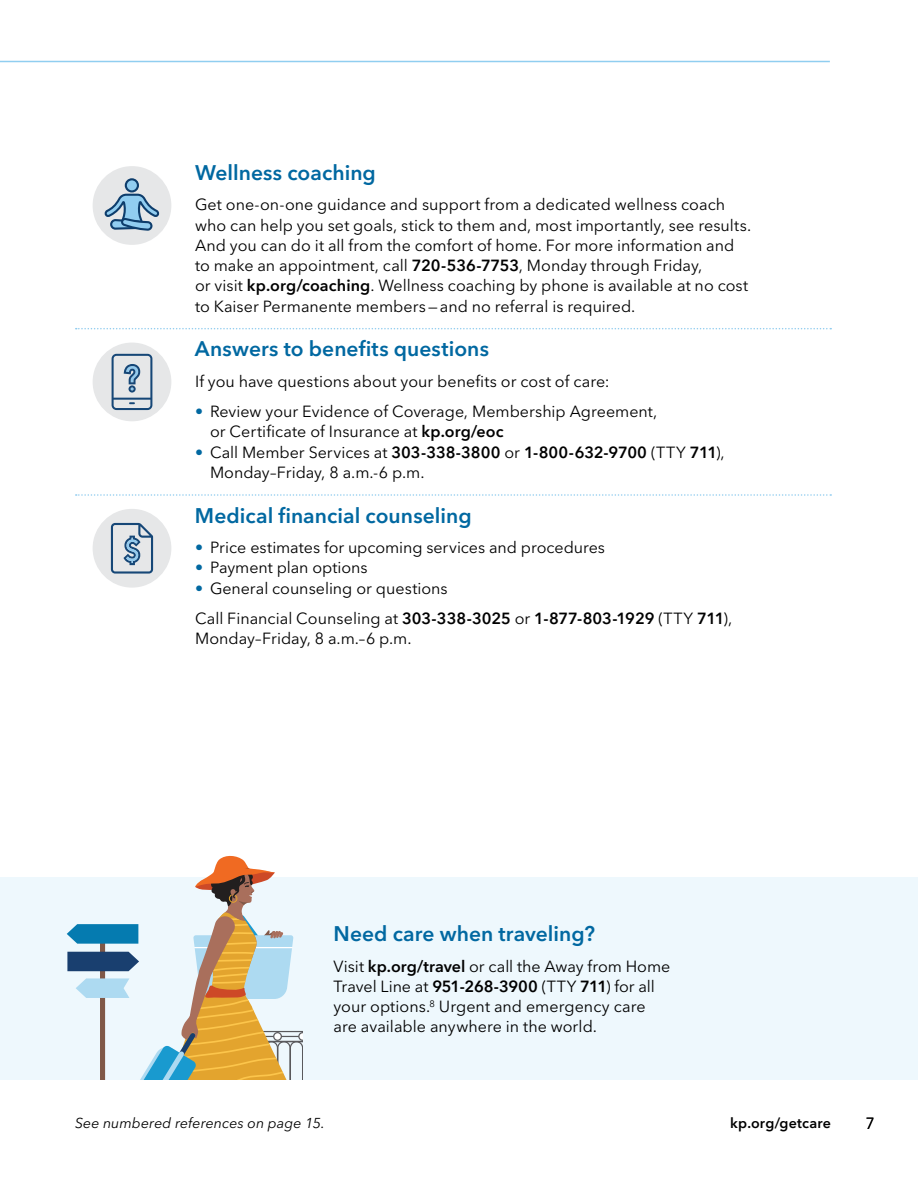
<style>
.page{position:relative;width:918px;height:1188px;background:#fff}
.page>*{position:absolute;margin:0;border:0;box-sizing:border-box;transform-origin:0 0}
.h3_OE2022{font:600 21px "Avenir Next LT Pro";letter-spacing:.005em;color:#0168a1}
.MRG_body{font:16.05px/20.2px "Avenir Next LT Pro";color:#000}
.h4_OE2022{font:16.05px/20.2px "Avenir Next LT Pro";color:#000}
.OE21_map_address{font:italic 14.25px "Avenir Next LT Pro";letter-spacing:.005em;color:#000}
.t1{font:600 14.25px "Avenir Next LT Pro";letter-spacing:.015em;color:#000}
.s1{font-weight:600}
.s2{color:#0168a1}
</style>
<div class="page">
<svg style="left:76px;top:328px;width:755px;height:1px"></svg>
<svg style="left:76px;top:494px;width:755px;height:2px"></svg>
<div style="left:93px;top:166px;width:78px;height:79px;background:#e6e7e8;border-radius:50%"></div>
<div style="left:126px;top:179px;width:12px;height:12px;background:#91cdf0;border-radius:50%"></div>
<div style="left:125px;top:178px;width:14px;height:15px;border:2px solid #0d3d6c;border-radius:50%"></div>
<svg style="left:102px;top:193px;width:58px;height:39px"></svg>
<div style="left:93px;top:343px;width:78px;height:78px;background:#e6e7e8;border-radius:50%"></div>
<svg style="left:112px;top:354px;width:40px;height:56px"></svg>
<div style="left:93px;top:509px;width:78px;height:79px;background:#e6e7e8;border-radius:50%"></div>
<svg style="left:111px;top:523px;width:42px;height:51px"></svg>
<div style="left:0;top:878px;width:918px;height:202px;background:#eef8fd"></div>
<svg style="left:67px;top:855px;width:236px;height:225px"></svg>
<hr style="left:0;top:61px;width:830px;height:1px;background:#90cef0">
<p class="h3_OE2022" style="left:195px;top:160px;width:182px">Wellness coaching</p>
<p class="MRG_body" style="left:195px;top:195px;width:558px">Get one-on-one guidance and support from a dedicated wellness coach who can help you set goals, stick to them and, most importantly, see results.<br>And you can do it all from the comfort of home. For more information and to make an appointment, call <span class="s1">720-536-7753</span>, Monday through Friday,<br>or visit <span class="s1">kp.org/coaching</span>. Wellness coaching by phone is available at no cost to Kaiser Permanente members—and no referral is required.</p>
<p class="h3_OE2022" style="left:195px;top:336px;width:296px">Answers to benefits questions</p>
<p class="MRG_body" style="left:195px;top:371px;width:416px">If you have questions about your benefits or cost of care:</p>
<p class="MRG_body" style="left:210px;top:401px;width:449px;text-indent:-15px"><span class="s2">•</span> Review your Evidence of Coverage, Membership Agreement, or Certificate of Insurance at <span class="s1">kp.org/eoc</span></p>
<p class="MRG_body" style="left:210px;top:442px;width:516px;text-indent:-15px"><span class="s2">•</span> Call Member Services at <span class="s1">303-338-3800</span> or <span class="s1">1-800-632-9700</span> (TTY <span class="s1">711</span>),<br>Monday–Friday, 8 a.m.-6 p.m.</p>
<p class="h3_OE2022" style="left:195px;top:503px;width:278px">Medical financial counseling</p>
<p class="MRG_body" style="left:195px;top:537px;width:412px"><span class="s2">•</span> Price estimates for upcoming services and procedures</p>
<p class="MRG_body" style="left:195px;top:558px;width:174px"><span class="s2">•</span> Payment plan options</p>
<p class="MRG_body" style="left:195px;top:578px;width:254px"><span class="s2">•</span> General counseling or questions</p>
<p class="MRG_body" style="left:195px;top:608px;width:539px">Call Financial Counseling at <span class="s1">303-338-3025</span> or <span class="s1">1-877-803-1929</span> (TTY <span class="s1">711</span>),<br>Monday–Friday, 8 a.m.–6 p.m.</p>
<p class="h3_OE2022" style="left:334px;top:921px;width:263px">Need care when traveling?</p>
<p class="h4_OE2022" style="left:334px;top:956px;width:338px">Visit <span class="s1">kp.org/travel</span> or call the Away from Home Travel Line at <span class="s1">951-268-3900</span> (TTY <span class="s1">711</span>) for all your options.<sup>8</sup> Urgent and emergency care are available anywhere in the world.</p>
<p class="OE21_map_address" style="left:75px;top:1115px;width:251px">See numbered references on page 15.</p>
<p class="t1" style="left:730px;top:1114px;width:102px">kp.org/getcare</p>
<p class="MRG_body" style="left:866px;top:1113px;width:11px">7</p>
</div>
